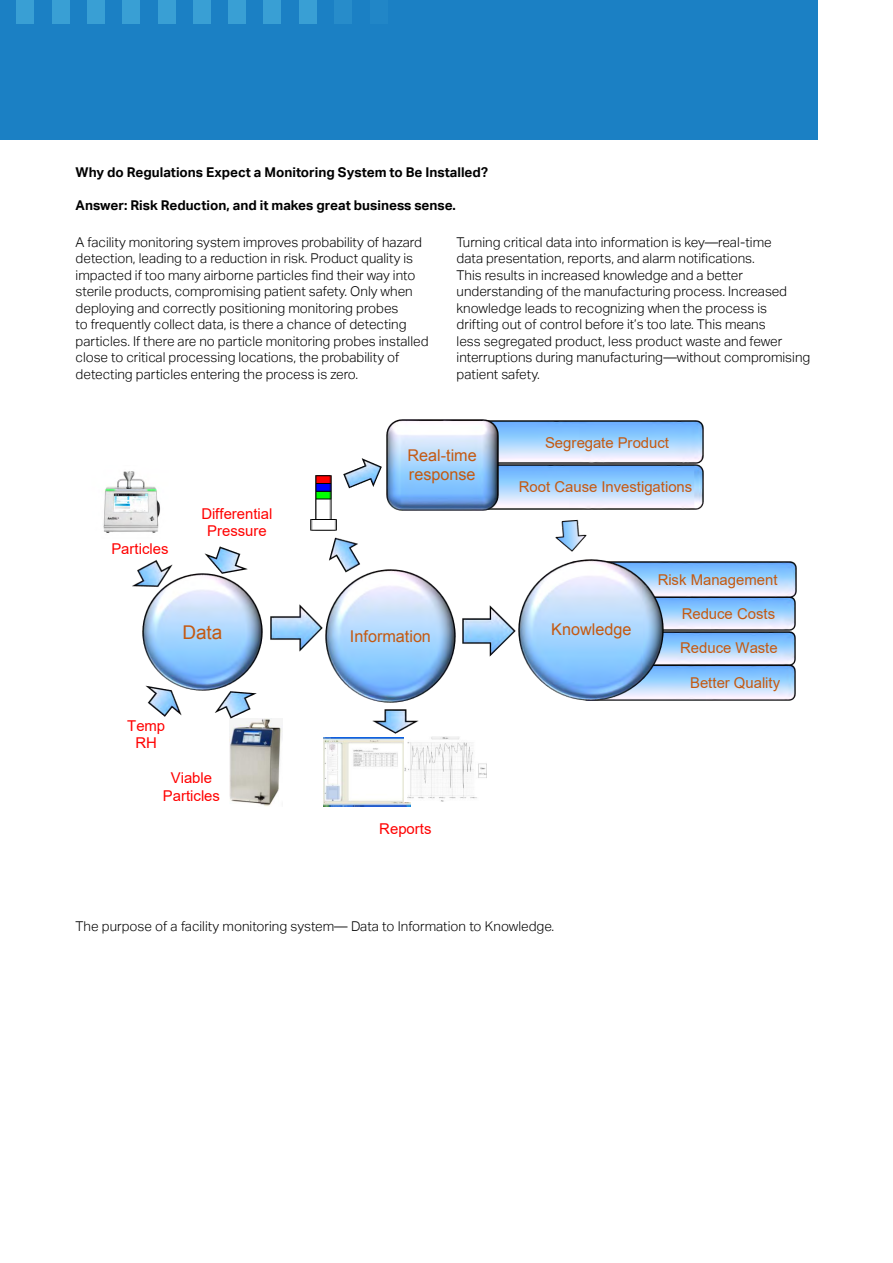
<style>
.page{position:relative;width:893px;height:1263px;background:#fff}
.page>*{position:absolute;margin:0;border:0;box-sizing:border-box;transform-origin:0 0}
.t1{font:19.05px "Arial";color:#c45911}
.t2{font:16.2px/18.6px "Arial";color:#c45911}
.t3{font:14.85px "Arial";color:#c45911}
.t4{font:14.85px/17px "Arial";color:#f00;text-align:center}
.t5{font:300 13.5px/16.5px "Aktiv Grotesk";color:#000}
.t6{font:700 13.5px "Aktiv Grotesk";color:#000}
</style>
<div class="page">
<div style="left:0;top:0;width:817px;height:140px;background:#1b80c4"></div>
<div style="left:16px;top:0;width:18px;height:24px;background:#399fd4"></div>
<div style="left:52px;top:0;width:18px;height:24px;background:#399fd4"></div>
<div style="left:122px;top:0;width:18px;height:24px;background:#399fd4"></div>
<div style="left:158px;top:0;width:17px;height:24px;background:#399fd4"></div>
<div style="left:193px;top:0;width:18px;height:24px;background:#399fd4"></div>
<div style="left:228px;top:0;width:18px;height:24px;background:#399fd4"></div>
<div style="left:263px;top:0;width:18px;height:24px;background:#399fd4"></div>
<div style="left:299px;top:0;width:18px;height:24px;background:#399fd4"></div>
<div style="left:87px;top:0;width:18px;height:24px;background:#399fd4"></div>
<div style="left:334px;top:0;width:18px;height:24px;background:#278cca"></div>
<div style="left:370px;top:0;width:17px;height:24px;background:#2186c7"></div>
<img style="left:664px;top:598px;width:132px;height:67px">
<img style="left:664px;top:665px;width:131px;height:35px">
<img style="left:664px;top:561px;width:132px;height:37px">
<img style="left:498px;top:464px;width:206px;height:45px">
<img style="left:498px;top:421px;width:205px;height:43px">
<img style="left:142px;top:574px;width:120px;height:116px">
<img style="left:325px;top:570px;width:130px;height:132px">
<img style="left:519px;top:559px;width:145px;height:142px">
<img style="left:270px;top:605px;width:53px;height:47px">
<img style="left:463px;top:605px;width:52px;height:51px">
<img style="left:103px;top:471px;width:58px;height:62px">
<img style="left:229px;top:718px;width:54px;height:88px">
<img style="left:209px;top:681px;width:52px;height:42px">
<img style="left:132px;top:560px;width:47px;height:38px">
<img style="left:142px;top:676px;width:48px;height:41px">
<img style="left:325px;top:537px;width:42px;height:40px">
<img style="left:311px;top:475px;width:26px;height:56px">
<img style="left:343px;top:458px;width:39px;height:31px">
<img style="left:386px;top:419px;width:112px;height:91px">
<img style="left:555px;top:519px;width:32px;height:33px">
<img style="left:323px;top:737px;width:87px;height:70px">
<img style="left:372px;top:709px;width:47px;height:24px">
<img style="left:404px;top:737px;width:83px;height:65px">
<img style="left:200px;top:546px;width:52px;height:35px">
<p class="t6" style="left:76px;top:164px;width:414px">Why do Regulations Expect a Monitoring System to Be Installed?</p>
<p class="t6" style="left:76px;top:197px;width:382px">Answer: Risk Reduction, and it makes great business sense.</p>
<p class="t5" style="left:76px;top:234px;width:354px">A facility monitoring system improves probability of hazard detection, leading to a reduction in risk. Product quality is impacted if too many airborne particles find their way into sterile products, compromising patient safety. Only when deploying and correctly positioning monitoring probes<br>to frequently collect data, is there a chance of detecting particles. If there are no particle monitoring probes installed close to critical processing locations, the probability of detecting particles entering the process is zero.</p>
<p class="t5" style="left:457px;top:234px;width:355px">Turning critical data into information is key—real-time<br>data presentation, reports, and alarm notifications.<br>This results in increased knowledge and a better understanding of the manufacturing process. Increased knowledge leads to recognizing when the process is drifting out of control before it’s too late. This means<br>less segregated product, less product waste and fewer interruptions during manufacturing—without compromising patient safety.</p>
<p class="t4" style="left:111px;top:540px;width:59px">Particles</p>
<p class="t4" style="left:127px;top:717px;width:40px">Temp<br>RH</p>
<p class="t4" style="left:201px;top:505px;width:73px">Differential<br>Pressure</p>
<p class="t2" style="left:407px;top:446px;width:71px">Real-time response</p>
<p class="t3" style="left:545px;top:432px;width:125px">Segregate Product</p>
<p class="t3" style="left:519px;top:477px;width:175px">Root Cause Investigations</p>
<p class="t3" style="left:658px;top:569px;width:121px">Risk Management</p>
<p class="t3" style="left:682px;top:604px;width:95px">Reduce Costs</p>
<h1 class="t1" style="left:182px;top:620px;width:42px">Data</h1>
<p class="t2" style="left:350px;top:627px;width:83px">Information</p>
<p class="t2" style="left:551px;top:621px;width:82px">Knowledge</p>
<p class="t3" style="left:680px;top:638px;width:99px">Reduce Waste</p>
<p class="t3" style="left:690px;top:672px;width:92px">Better Quality</p>
<p class="t4" style="left:163px;top:769px;width:59px">Viable<br>Particles</p>
<p class="t4" style="left:379px;top:820px;width:54px">Reports</p>
<p class="t5" style="left:76px;top:918px;width:480px">The purpose of a facility monitoring system― Data to Information to Knowledge.</p>
</div>
